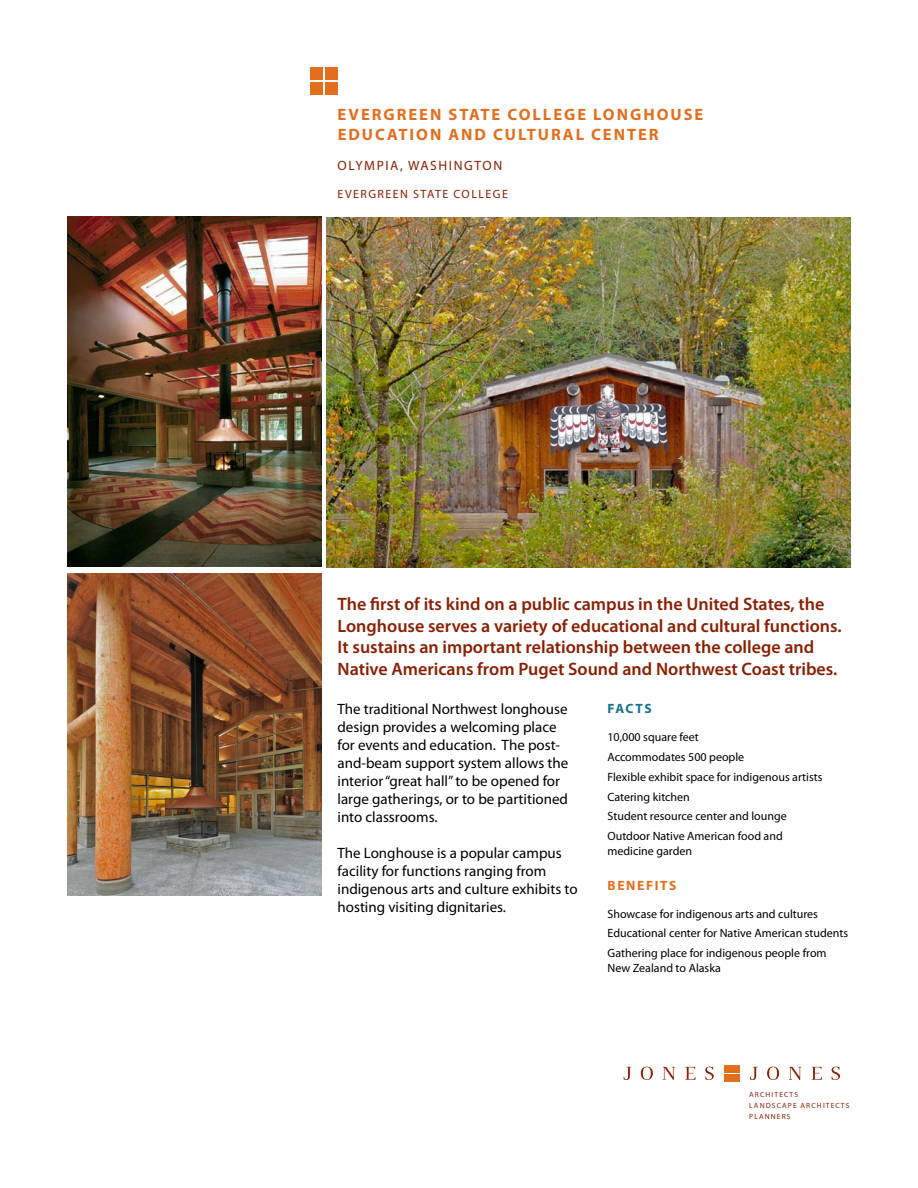
<style>
.page{position:relative;width:918px;height:1188px;background:#fff}
.page>*{position:absolute;margin:0;border:0;box-sizing:border-box;transform-origin:0 0}
.t1{font:600 18px/21.6px "Myriad Pro";color:#8a2003}
.t2{font:700 16.5px/19.8px "Myriad Pro";letter-spacing:.12em;color:#e36f1e}
.t3{font:15px/18px "Myriad Pro";color:#000}
.t4{font:13.5px "Myriad Pro";letter-spacing:.12em;color:#8a2003}
.t5{font:700 13.5px "Myriad Pro";letter-spacing:.12em;color:#e36f1e}
.t6{font:700 13.5px "Myriad Pro";color:#19738a}
.t7{font:12px/19.8px "Myriad Pro";color:#000}
.t8{font:12px "Myriad Pro";letter-spacing:.12em;color:#8a2003}
.t9{font:7.5px/10.6px "Myriad";letter-spacing:.15em;color:#8a2003}
</style>
<div class="page">
<div style="left:310px;top:68px;width:13px;height:12px;background:#e36f1e"></div>
<div style="left:310px;top:82px;width:13px;height:12px;background:#e36f1e"></div>
<div style="left:325px;top:68px;width:13px;height:12px;background:#e36f1e"></div>
<div style="left:325px;top:82px;width:13px;height:12px;background:#e36f1e"></div>
<img style="left:68px;top:573px;width:253px;height:322px">
<img style="left:327px;top:218px;width:524px;height:349px">
<img style="left:68px;top:216px;width:253px;height:351px">
<svg style="left:641px;top:1067px;width:12px;height:13px"></svg>
<svg style="left:663px;top:1067px;width:12px;height:13px"></svg>
<svg style="left:624px;top:1067px;width:7px;height:13px"></svg>
<svg style="left:705px;top:1067px;width:9px;height:13px"></svg>
<svg style="left:685px;top:1067px;width:10px;height:13px"></svg>
<svg style="left:767px;top:1067px;width:12px;height:13px"></svg>
<svg style="left:789px;top:1067px;width:12px;height:13px"></svg>
<svg style="left:750px;top:1067px;width:8px;height:13px"></svg>
<svg style="left:832px;top:1067px;width:8px;height:13px"></svg>
<svg style="left:812px;top:1067px;width:10px;height:13px"></svg>
<div style="left:724px;top:1066px;width:7px;height:7px;background:#e36f1e"></div>
<div style="left:724px;top:1074px;width:7px;height:8px;background:#e36f1e"></div>
<div style="left:733px;top:1066px;width:7px;height:7px;background:#e36f1e"></div>
<div style="left:733px;top:1074px;width:7px;height:8px;background:#e36f1e"></div>
<p class="t2" style="left:338px;top:105px;width:357px">EVERGREEN STATE COLLEGE LONGHOUSE<br>EDUCATION AND CULTURAL CENTER</p>
<p class="t4" style="left:338px;top:158px;width:166px">Olympia, Washington</p>
<p class="t8" style="left:338px;top:187px;width:171px">Evergreen State College</p>
<p class="t1" style="left:338px;top:593px;width:506px">The first of its kind on a public campus in the United States, the Longhouse serves a variety of educational and cultural functions.<br>It sustains an important relationship between the college and Native Americans from Puget Sound and Northwest Coast tribes.</p>
<p class="t3" style="left:338px;top:701px;width:232px">The traditional Northwest longhouse design provides a welcoming place for events and education. The post&shy;and-beam support system allows the interior “great hall” to be opened for large gatherings, or to be partitioned into classrooms.</p>
<p class="t3" style="left:338px;top:845px;width:242px">The Longhouse is a popular campus facility for functions ranging from indigenous arts and culture exhibits to hosting visiting dignitaries.</p>
<p class="t6" style="left:608px;top:701px;width:44px">FACTS</p>
<p class="t7" style="left:608px;top:728px;width:217px">10,000 square feet<br>Accommodates 500 people<br>Flexible exhibit space for indigenous artists<br>Catering kitchen<br>Student resource center and lounge<br>Outdoor Native American food and</p>
<p class="t7" style="left:608px;top:841px;width:86px">medicine garden</p>
<p class="t5" style="left:608px;top:878px;width:70px">BENEFITS</p>
<p class="t7" style="left:608px;top:904px;width:242px">Showcase for indigenous arts and cultures<br>Educational center for Native American students<br>Gathering place for indigenous people from</p>
<p class="t7" style="left:608px;top:958px;width:115px">New Zealand to Alaska</p>
<p class="t9" style="left:749px;top:1090px;width:102px">ARCHITECTS<br>LANDSCAPE ARCHITECTS<br>PLANNERS</p>
</div>
